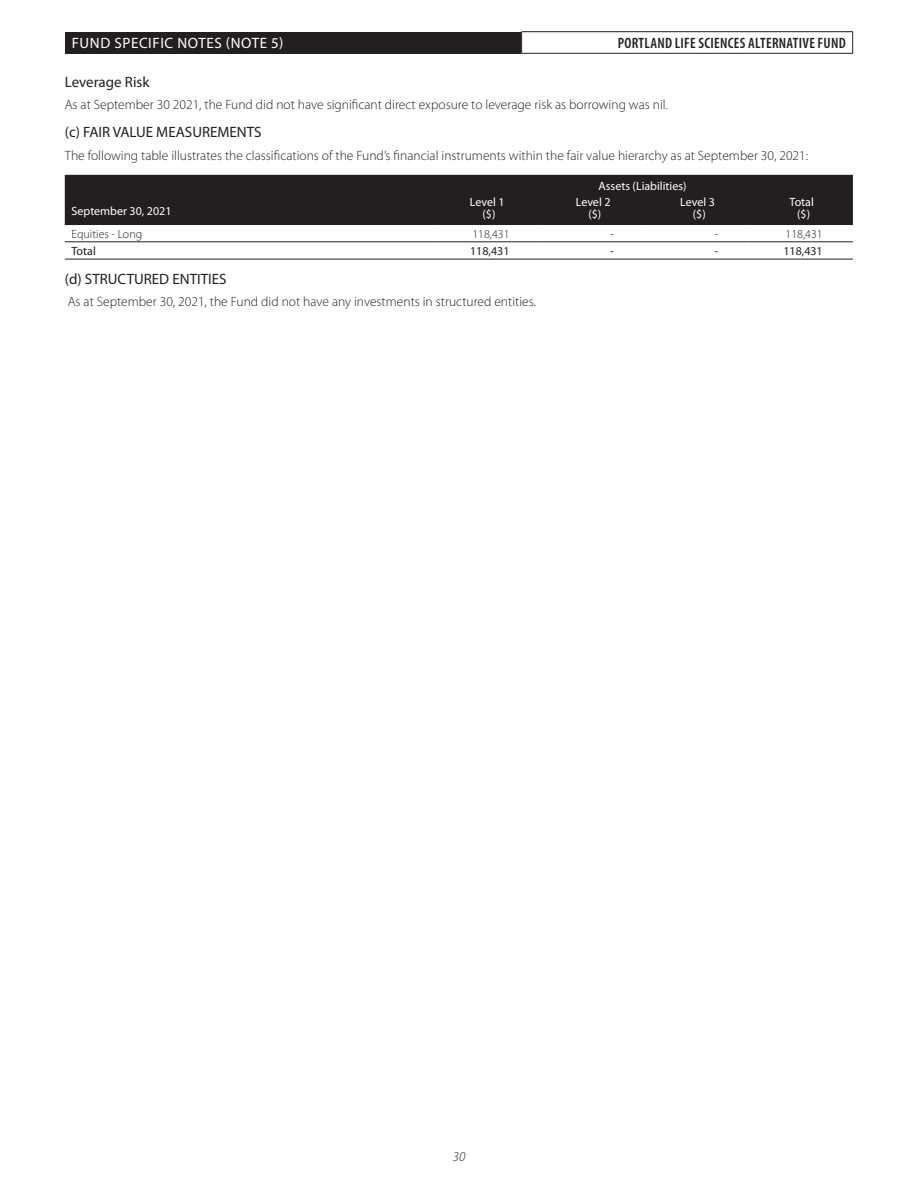
<style>
.page{position:relative;width:918px;height:1188px;background:#fff}
.page>*{position:absolute;margin:0;border:0;box-sizing:border-box;transform-origin:0 0}
.COMMENTARY_Risk_Su{font:15px "Myriad Pro";color:#231f20}
.MRFP_FUND_NAME{font:600 condensed 15px "Myriad Pro";letter-spacing:.02em;color:#231f20}
.MRFP_Master_Page{font:15px "Myriad Pro";letter-spacing:.04em;color:#fff}
.COMMENTARY_Body{font:300 13.5px "Myriad Pro";color:#231f20}
.t1{font:italic 300 13.5px "Myriad Pro";color:#231f20}
.TABLE_BODY_Left_Al{font:12px/12px "Myriad Pro";color:#fff;text-align:center}
.TABLE_BODY_Right_A{font:300 12px "Myriad Pro";color:#231f20}
.TABLE_BODY_Right_A-2{font:12px "Myriad Pro";color:#231f20}
.TABLE_BODY_Left_Al-2{font:300 12px "Myriad Pro";color:#231f20}
.TABLE_BODY_Left_Al-3{font:12px "Myriad Pro";color:#231f20}
</style>
<div class="page">
<div style="left:65px;top:175px;width:788px;height:49px;background:#231f20"></div>
<hr style="left:65px;top:224px;width:370px;height:1px;background:#231f20">
<hr style="left:435px;top:224px;width:105px;height:1px;background:#231f20">
<hr style="left:540px;top:224px;width:104px;height:1px;background:#231f20">
<hr style="left:644px;top:224px;width:105px;height:1px;background:#231f20">
<hr style="left:749px;top:224px;width:104px;height:1px;background:#231f20">
<hr style="left:65px;top:241px;width:370px;height:1px;background:#231f20">
<hr style="left:435px;top:241px;width:105px;height:1px;background:#231f20">
<hr style="left:540px;top:241px;width:104px;height:1px;background:#231f20">
<hr style="left:644px;top:241px;width:105px;height:1px;background:#231f20">
<hr style="left:749px;top:241px;width:104px;height:1px;background:#231f20">
<hr style="left:65px;top:259px;width:370px;height:1px;background:#231f20">
<hr style="left:435px;top:259px;width:105px;height:1px;background:#231f20">
<hr style="left:540px;top:259px;width:104px;height:1px;background:#231f20">
<hr style="left:644px;top:259px;width:105px;height:1px;background:#231f20">
<hr style="left:749px;top:259px;width:104px;height:1px;background:#231f20">
<div style="left:65px;top:32px;width:457px;height:21px;background:#231f20"></div>
<hr style="left:521px;top:31px;width:332px;height:1px;background:#231f20">
<svg style="left:521px;top:32px;width:1px;height:21px"></svg>
<svg style="left:852px;top:32px;width:1px;height:21px"></svg>
<hr style="left:521px;top:53px;width:332px;height:1px;background:#231f20">
<p class="MRFP_Master_Page" style="left:72px;top:34px;width:213px">FUND SPECIFIC NOTES (NOTE 5)</p>
<p class="MRFP_FUND_NAME" style="left:618px;top:34px;width:230px">PORTLAND LIFE SCIENCES ALTERNATIVE FUND</p>
<p class="COMMENTARY_Risk_Su" style="left:65px;top:73px;width:86px">Leverage Risk</p>
<p class="COMMENTARY_Body" style="left:65px;top:97px;width:605px">As at September 30 2021, the Fund did not have significant direct exposure to leverage risk as borrowing was nil.</p>
<p class="COMMENTARY_Risk_Su" style="left:65px;top:123px;width:198px">(c) FAIR VALUE MEASUREMENTS</p>
<p class="COMMENTARY_Body" style="left:65px;top:147px;width:745px">The following table illustrates the classifications of the Fund’s financial instruments within the fair value hierarchy as at September 30, 2021:</p>
<p class="TABLE_BODY_Left_Al" style="left:599px;top:180px;width:89px">Assets (Liabilities)</p>
<p class="TABLE_BODY_Left_Al" style="left:72px;top:205px;width:102px">September 30, 2021</p>
<p class="TABLE_BODY_Left_Al" style="left:470px;top:196px;width:36px">Level 1 ($)</p>
<p class="TABLE_BODY_Left_Al" style="left:576px;top:196px;width:36px">Level 2 ($)</p>
<p class="TABLE_BODY_Left_Al" style="left:680px;top:196px;width:36px">Level 3 ($)</p>
<p class="TABLE_BODY_Left_Al" style="left:790px;top:196px;width:26px">Total ($)</p>
<p class="TABLE_BODY_Left_Al-2" style="left:72px;top:226px;width:72px">Equities - Long</p>
<p class="TABLE_BODY_Right_A" style="left:472px;top:226px;width:39px">118,431</p>
<p class="TABLE_BODY_Right_A" style="left:610px;top:226px;width:5px">-</p>
<p class="TABLE_BODY_Right_A" style="left:715px;top:226px;width:5px">-</p>
<p class="TABLE_BODY_Right_A" style="left:786px;top:226px;width:39px">118,431</p>
<p class="TABLE_BODY_Left_Al-3" style="left:72px;top:244px;width:26px">Total</p>
<p class="TABLE_BODY_Right_A-2" style="left:470px;top:244px;width:41px">118,431</p>
<p class="TABLE_BODY_Right_A-2" style="left:610px;top:244px;width:5px">-</p>
<p class="TABLE_BODY_Right_A-2" style="left:715px;top:244px;width:5px">-</p>
<p class="TABLE_BODY_Right_A-2" style="left:783px;top:244px;width:41px">118,431</p>
<p class="COMMENTARY_Risk_Su" style="left:65px;top:269px;width:163px">(d) STRUCTURED ENTITIES</p>
<p class="COMMENTARY_Body" style="left:68px;top:293px;width:470px">As at September 30, 2021, the Fund did not have any investments in structured entities.</p>
<p class="t1" style="left:453px;top:1148px;width:14px">30</p>
</div>
